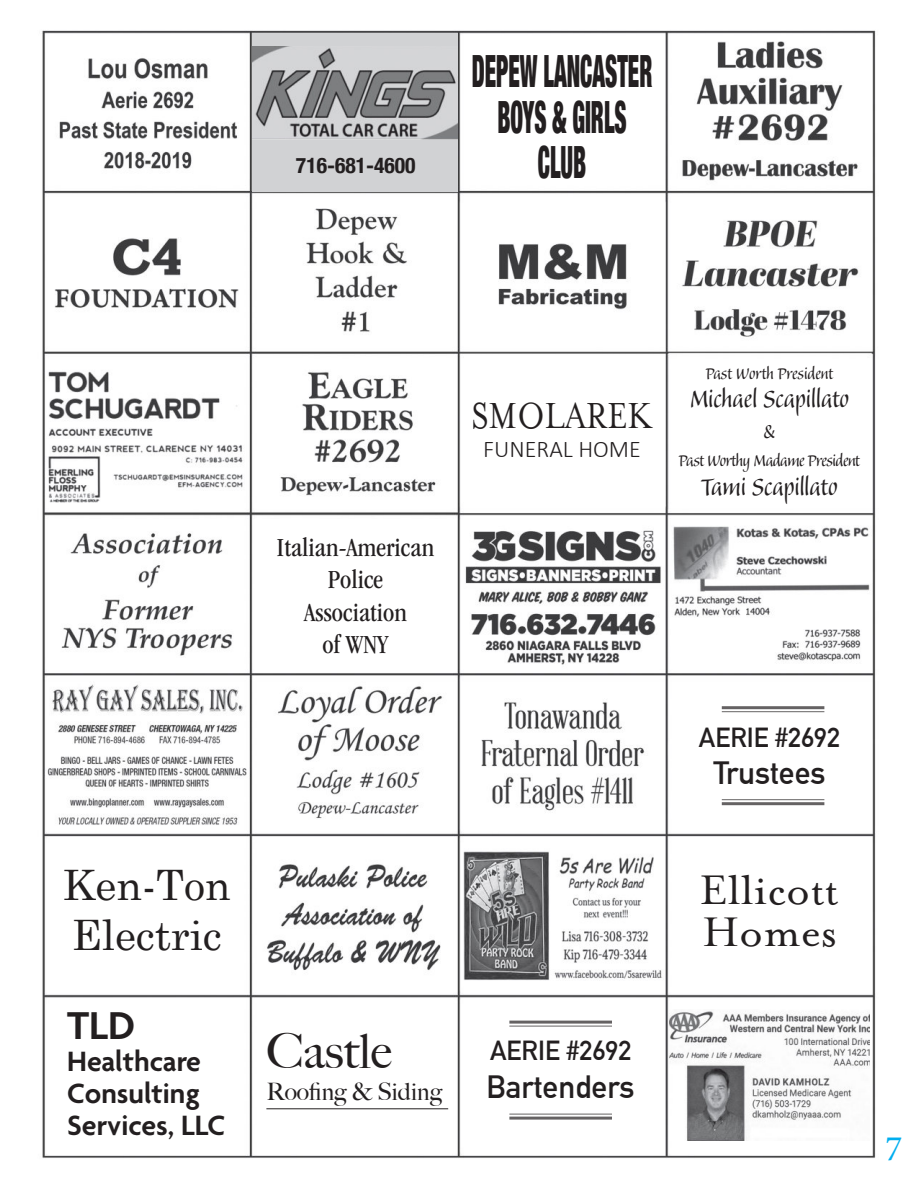
<style>
.page{position:relative;width:918px;height:1188px;background:#fff}
.page>*{position:absolute;margin:0;border:0;box-sizing:border-box;transform-origin:0 0}
.t1{font:48px/42px "Mrs Eaves Roman";color:#231f20}
.t2{font:500 48px "Big Caslon";color:#231f20}
.t3{font:900 condensed 44.4px/45.6px "Helvetica Neue";color:#231f20;text-align:center;scale:.51 1}
.t4{font:42.15px "Mrs Eaves Roman";color:#231f20;scale:.82 1}
.t5{font:42px/50.4px "Century Schoolbook";color:#231f20}
.t6{font:600 42px "Agenda";color:#231f20}
.t7{font:36px "Minion Pro";color:#00aeef}
.t8{font:31.5px "Balzano Std";color:#231f20}
.t9{font:700 31.5px "DIN Alternate";color:#231f20}
.t10{font:600 30.15px/32px "Agenda";color:#231f20}
.t11{font:condensed 27px/32.4px "ITC Garamond Std";color:#231f20;text-align:center}
.t12{font:700 27px "DIN Alternate";color:#231f20}
.t13{font:25.5px "Balzano Std";color:#231f20}
.t14{font:500 24px "Big Caslon";color:#231f20}
.t15{font:300 24px "Calibri";color:#231f20}
.t16{font:700 condensed 21.6px "Helvetica Neue";color:#231f20}
.t17{font:21px "Balzano Std";letter-spacing:-.02em;color:#231f20}
.t18{font:21px "Balzano Std";color:#231f20}
</style>
<div class="page">
<img style="left:42px;top:30px;width:834px;height:1128px">
<div style="left:252px;top:33px;width:206px;height:158px;background:#d1d2d4"></div>
<img style="left:252px;top:46px;width:206px;height:93px">
<div style="left:255px;top:519px;width:201px;height:153px;background:#fff"></div>
<hr style="left:266px;top:1108px;width:182px;height:1px;background:#231f20">
<hr style="left:722px;top:706px;width:102px;height:3px;background:#231f20">
<hr style="left:722px;top:711px;width:102px;height:1px;background:#231f20">
<hr style="left:722px;top:799px;width:102px;height:1px;background:#231f20">
<hr style="left:722px;top:802px;width:102px;height:3px;background:#231f20">
<hr style="left:509px;top:1021px;width:103px;height:3px;background:#231f20">
<hr style="left:509px;top:1026px;width:103px;height:1px;background:#231f20">
<hr style="left:509px;top:1114px;width:103px;height:1px;background:#231f20">
<hr style="left:509px;top:1117px;width:103px;height:3px;background:#231f20">
<img style="left:669px;top:1009px;width:201px;height:132px">
<p class="t16" style="left:296px;top:148px;width:121px">716-681-4600</p>
<h2 class="t3" style="left:472px;top:46px;width:356px">DEPEW LANCASTER<br>BOYS &amp; GIRLS</h2>
<h2 class="t3" style="left:538px;top:137px;width:97px">CLUB</h2>
<p class="t11" style="left:277px;top:532px;width:159px">Italian-American<br>Police<br>Association<br>of WNY</p>
<h3 class="t4" style="left:471px;top:392px;width:223px">SMOLAREK</h3>
<p class="t15" style="left:483px;top:434px;width:159px">FUNERAL HOME</p>
<p class="t18" style="left:706px;top:363px;width:129px">Past Worth President</p>
<p class="t8" style="left:690px;top:384px;width:161px">Michael Scapillato</p>
<p class="t13" style="left:763px;top:419px;width:14px">&amp;</p>
<p class="t17" style="left:679px;top:451px;width:183px">Past Worthy Madame President</p>
<p class="t8" style="left:701px;top:471px;width:138px">Tami Scapillato</p>
<p class="t12" style="left:699px;top:717px;width:143px">AERIE #2692</p>
<p class="t9" style="left:713px;top:749px;width:114px">Trustees</p>
<h3 class="t5" style="left:63px;top:859px;width:169px">Ken-Ton<br>Electric</h3>
<h1 class="t1" style="left:700px;top:870px;width:141px">Ellicott<br>Homes</h1>
<h3 class="t6" style="left:67px;top:1003px;width:70px">TLD</h3>
<p class="t10" style="left:67px;top:1047px;width:160px">Healthcare<br>Consulting<br>Services, LLC</p>
<h1 class="t2" style="left:266px;top:1012px;width:127px">Castle</h1>
<p class="t14" style="left:266px;top:1071px;width:177px">Roofing &amp; Siding</p>
<p class="t12" style="left:490px;top:1030px;width:143px">AERIE #2692</p>
<p class="t9" style="left:487px;top:1063px;width:150px">Bartenders</p>
<h3 class="t7" style="left:885px;top:1125px;width:19px">7</h3>
</div>
